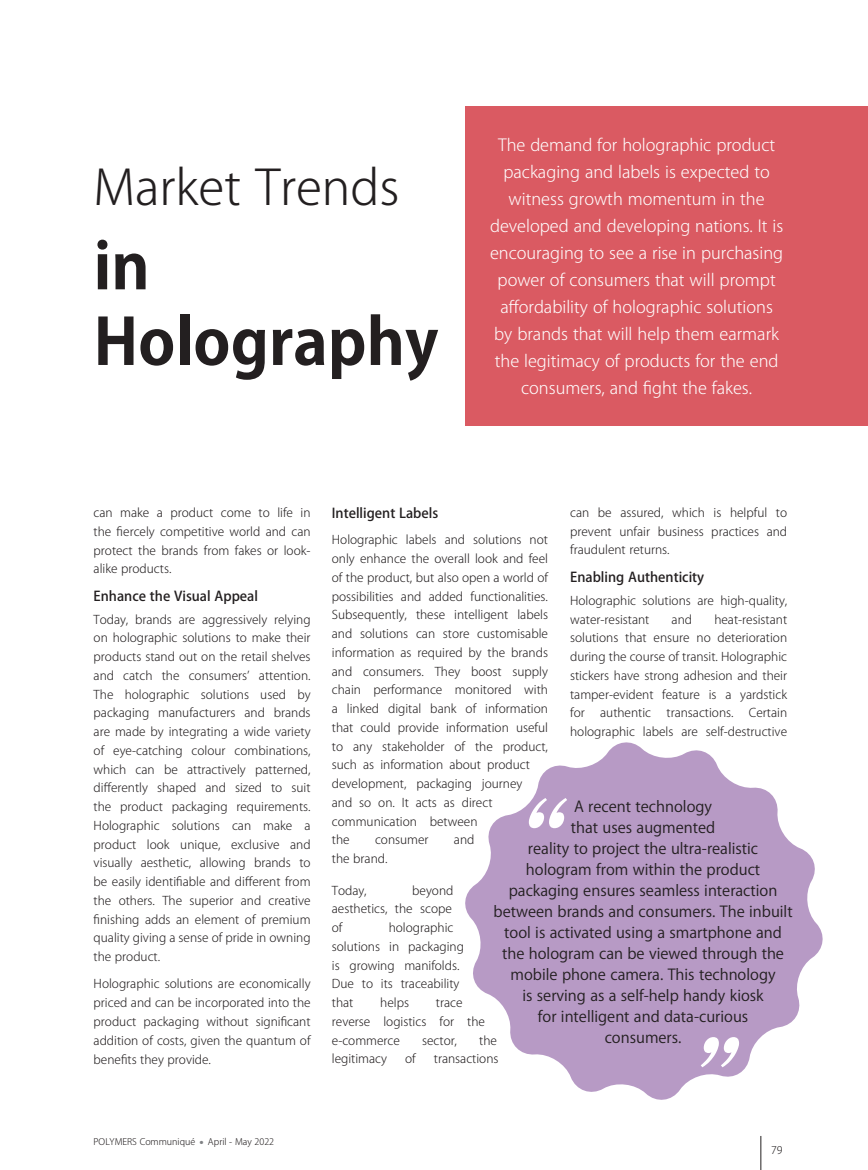
<style>
.page{position:relative;width:868px;height:1170px;background:#fff}
.page>*{position:absolute;margin:0;border:0;box-sizing:border-box;transform-origin:0 0}
.t1{font:700 63px/75.6px "Koz Go Pr 6 N";color:#231f20}
.t2{font:300 48px "Koz Go Pr 6 N";color:#231f20}
.t3{font:300 16.5px/27px "Koz Go Pr 6 N";color:#fff;text-align:center}
.t4{font:15px/21px "Koz Go Pr 6 N";color:#231f20;text-align:center}
.t5{font:500 13.5px "Koz Go Pr 6 N";color:#231f20}
.t6{font:300 12px/18.8px "Koz Go Pr 6 N";color:#231f20;text-align:justify}
.t7{font:300 10.5px "Koz Go Pr 6 N";color:#231f20}
.t8{font:300 9px "Koz Go Pr 6 N";color:#231f20}
</style>
<div class="page">
<hr style="left:760px;top:1135px;width:1px;height:34px;background:#231f20">
<div style="left:466px;top:106px;width:401px;height:319px;background:#da5a62"></div>
<svg style="left:465px;top:742px;width:358px;height:358px;fill:#b79ac5"></svg>
<svg style="left:528px;top:798px;width:39px;height:30px"></svg>
<svg style="left:700px;top:1036px;width:39px;height:31px"></svg>
<h2 class="t2" style="left:94px;top:160px;width:307px">Market Trends</h2>
<h1 class="t1" style="left:94px;top:230px;width:346px">in<br>Holography</h1>
<p class="t3" style="left:490px;top:132px;width:295px">The demand for holographic product packaging and labels is expected to witness growth momentum in the developed and developing nations. It is encouraging to see a rise in purchasing power of consumers that will prompt affordability of holographic solutions by brands that will help them earmark the legitimacy of products for the end consumers, and fight the fakes.</p>
<p class="t6" style="left:94px;top:503px;width:218px">can make a product come to life in the fiercely competitive world and can protect the brands from fakes or look&shy;alike products.</p>
<p class="t5" style="left:94px;top:588px;width:166px">Enhance the Visual Appeal</p>
<p class="t6" style="left:94px;top:610px;width:218px">Today, brands are aggressively relying on holographic solutions to make their products stand out on the retail shelves and catch the consumers’ attention.<br>The holographic solutions used by packaging manufacturers and brands are made by integrating a wide variety of eye-catching colour combinations, which can be attractively patterned, differently shaped and sized to suit the product packaging requirements.<br>Holographic solutions can make a product look unique, exclusive and visually aesthetic, allowing brands to be easily identifiable and different from the others. The superior and creative finishing adds an element of premium quality giving a sense of pride in owning the product.</p>
<p class="t6" style="left:94px;top:974px;width:218px">Holographic solutions are economically priced and can be incorporated into the product packaging without significant addition of costs, given the quantum of benefits they provide.</p>
<p class="t6" style="left:570px;top:503px;width:218px">can be assured, which is helpful to prevent unfair business practices and fraudulent returns.</p>
<p class="t5" style="left:570px;top:569px;width:136px">Enabling Authenticity</p>
<p class="t6" style="left:570px;top:591px;width:218px">Holographic solutions are high-quality, water-resistant</p>
<p class="t5" style="left:332px;top:505px;width:108px">Intelligent Labels</p>
<p class="t6" style="left:332px;top:530px;width:218px;text-align:left">Holographic labels and solutions not only enhance the overall look and feel of the product, but also open a world of possibilities and added functionalities.<br>Subsequently, these intelligent labels and solutions can store customisable information as required by the brands and consumers. They boost supply chain performance monitored with a linked digital bank of information that could provide information useful to any stakeholder of the product, such as information about product development, packaging journey<br>and so on. It acts as direct communication between<br>the</p>
<p class="t6" style="left:570px;top:610px;width:218px;text-indent:144px">heat-resistant solutions that ensure no deterioration during the course of transit. Holographic stickers have strong adhesion and their tamper-evident feature is a yardstick for</p>
<p class="t6" style="left:671px;top:610px;width:22px">and</p>
<p class="t6" style="left:600px;top:703px;width:52px">authentic</p>
<p class="t6" style="left:666px;top:703px;width:68px">transactions.</p>
<p class="t6" style="left:570px;top:703px;width:218px;text-align:right">Certain<br>holographic labels are self-destructive</p>
<p class="t4" style="left:493px;top:795px;width:300px">A recent technology<br>that uses augmented<br>reality to project the ultra-realistic hologram from within the product packaging ensures seamless interaction between brands and consumers. The inbuilt tool is activated using a smartphone and the hologram can be viewed through the mobile phone camera. This technology<br>is serving as a self-help handy kiosk<br>for intelligent and data-curious<br>consumers.</p>
<p class="t6" style="left:375px;top:830px;width:55px">consumer</p>
<p class="t6" style="left:454px;top:830px;width:22px">and</p>
<p class="t6" style="left:332px;top:849px;width:57px">the brand.</p>
<p class="t6" style="left:332px;top:881px;width:36px">Today,</p>
<p class="t6" style="left:332px;top:881px;width:123px;text-align:left;text-indent:80px">beyond aesthetics, the scope of</p>
<p class="t6" style="left:332px;top:918px;width:134px;text-align:left;text-indent:57px">holographic solutions in packaging is growing manifolds.<br>Due to its traceability that</p>
<p class="t6" style="left:380px;top:993px;width:30px">helps</p>
<p class="t6" style="left:332px;top:993px;width:155px;text-align:left;text-indent:104px">trace reverse logistics for the e-commerce</p>
<p class="t6" style="left:422px;top:1031px;width:36px">sector,</p>
<p class="t6" style="left:479px;top:1031px;width:19px">the</p>
<p class="t6" style="left:332px;top:1049px;width:57px">legitimacy</p>
<p class="t6" style="left:405px;top:1049px;width:12px">of</p>
<p class="t6" style="left:434px;top:1049px;width:66px">transactions</p>
<p class="t8" style="left:94px;top:1136px;width:182px">POLYMERS Communiqué <sup>l</sup> April - May 2022</p>
<p class="t7" style="left:771px;top:1143px;width:13px">79</p>
</div>
